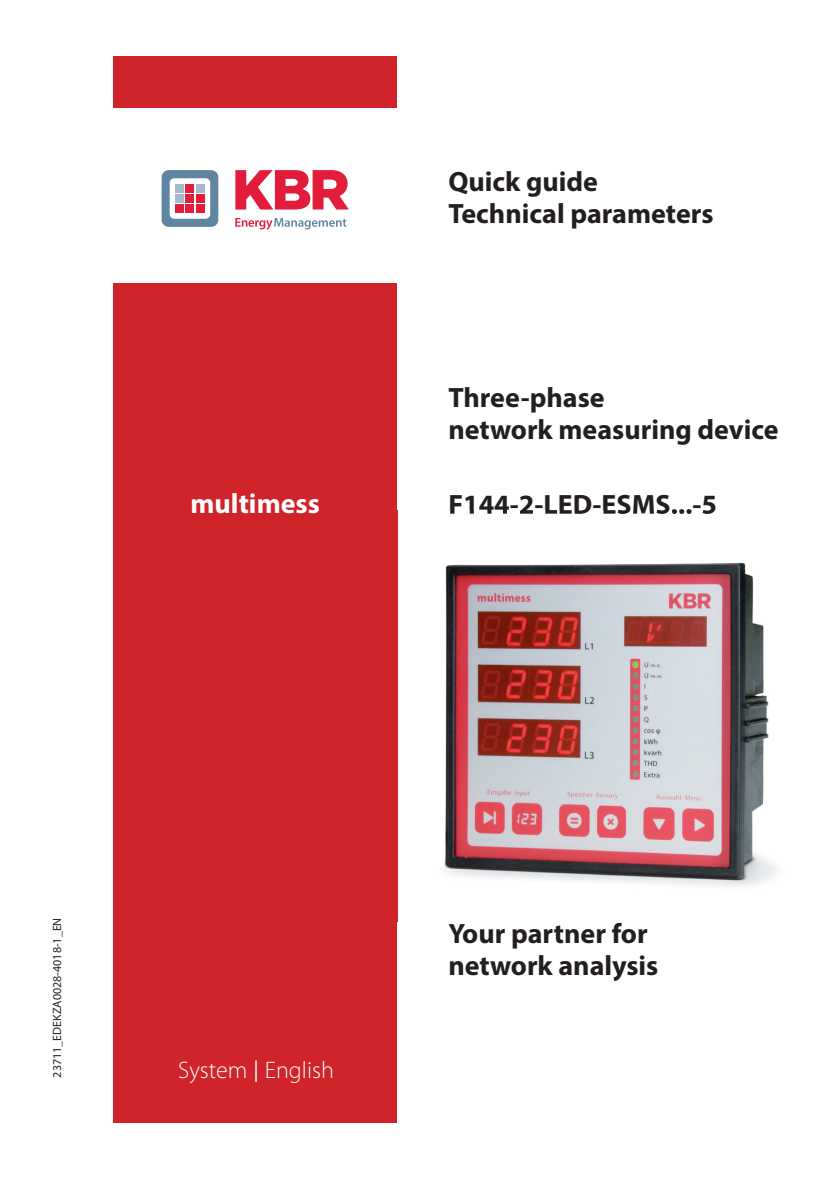
<style>
.page{position:relative;width:840px;height:1191px;background:#fff}
.page>*{position:absolute;margin:0;border:0;box-sizing:border-box;transform-origin:0 0}
.t1{font:700 28px/32px "Myriad Pro";color:#231f20}
.t2{font:700 28px "Myriad Pro";color:#fff}
.t3{font:300 24px "Myriad Pro";color:#fff}
.t4{font:12px "Myriad Pro";color:#231f20}
.s1{font-size:32px}
</style>
<div class="page">
<div style="left:113px;top:283px;width:284px;height:840px;background:#d1232a"></div>
<div style="left:113px;top:57px;width:284px;height:51px;background:#d1232a"></div>
<svg style="left:161px;top:170px;width:57px;height:57px"></svg>
<div style="left:176px;top:204px;width:8px;height:9px;background:#e41c3b"></div>
<div style="left:176px;top:194px;width:8px;height:8px;background:#a4bacc"></div>
<div style="left:176px;top:184px;width:8px;height:8px;background:#a4bacc"></div>
<div style="left:186px;top:204px;width:8px;height:9px;background:#e41c3b"></div>
<div style="left:186px;top:194px;width:8px;height:8px;background:#e41c3b"></div>
<div style="left:186px;top:184px;width:8px;height:8px;background:#e41c3b"></div>
<div style="left:196px;top:204px;width:8px;height:9px;background:#e41c3b"></div>
<div style="left:196px;top:194px;width:8px;height:8px;background:#e41c3b"></div>
<div style="left:196px;top:184px;width:8px;height:8px;background:#a4bacc"></div>
<svg style="left:235px;top:170px;width:113px;height:39px"></svg>
<svg style="left:235px;top:218px;width:111px;height:11px"></svg>
<img style="left:397px;top:510px;width:380px;height:411px">
<img style="left:450px;top:510px;width:265px;height:4px">
<p class="t1" style="left:448px;top:165px;width:267px">Quick guide<br>Technical parameters</p>
<p class="t1" style="left:448px;top:380px;width:331px">Three-phase<br>network measuring device</p>
<p class="t2" style="left:190px;top:485px;width:131px">multimess</p>
<p class="t1" style="left:448px;top:487px;width:270px">F144-2-LED-ESMS...-5</p>
<p class="t4" style="left:50px;top:1077px;width:161px;rotate:-90deg">23711_EDEKZA0028-4018-1_EN</p>
<p class="t3" style="left:178px;top:1055px;width:157px">System <span class="s1">I</span> English</p>
<p class="t1" style="left:448px;top:916px;width:211px">Your partner for network analysis</p>
</div>
